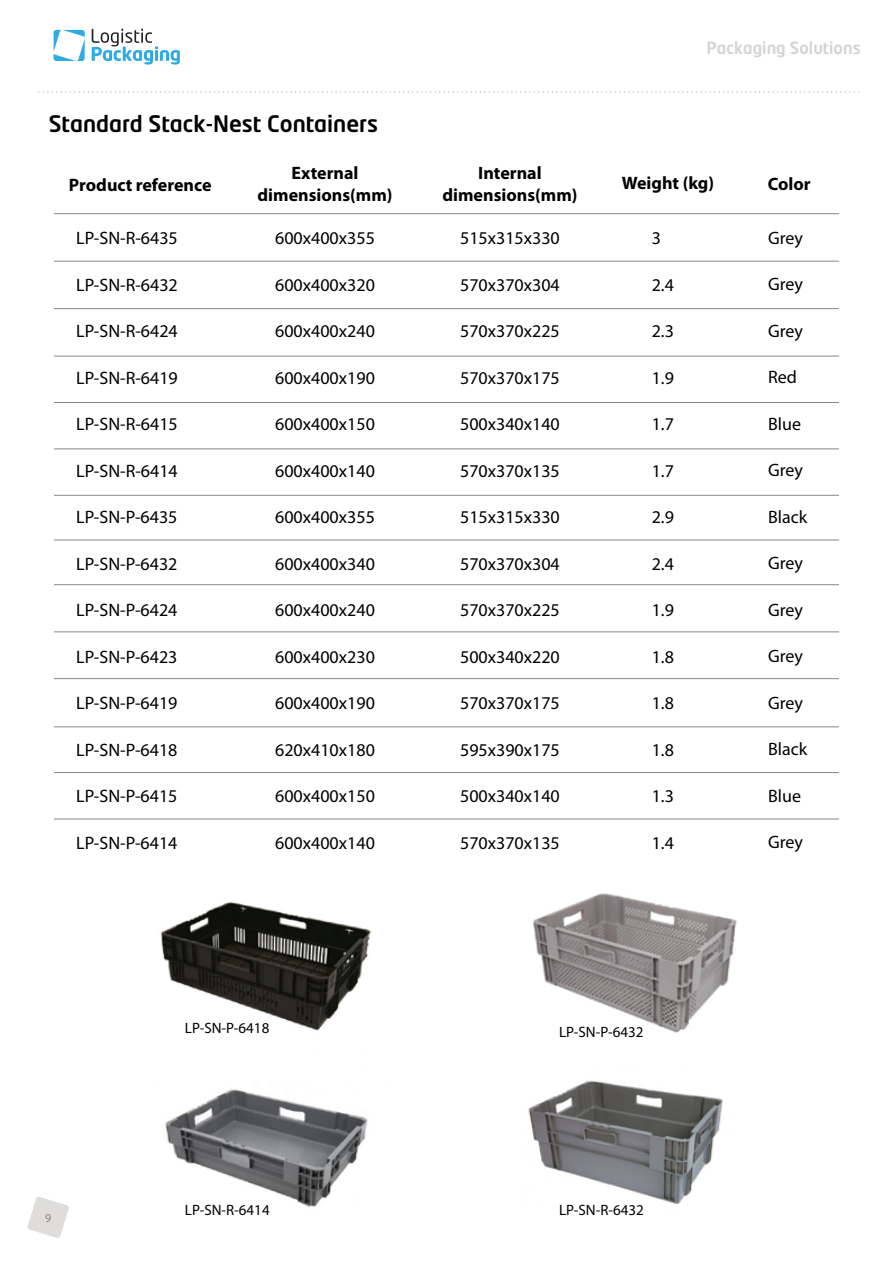
<style>
.page{position:relative;width:893px;height:1263px;background:#fff}
.page>*{position:absolute;margin:0;border:0;box-sizing:border-box;transform-origin:0 0}
.t1{font:500 22.5px "Neo Tech";color:#000}
.t2{font:18px "Myriad Pro";color:#000}
.t3{font:700 18px/21.6px "Myriad Pro";color:#000;text-align:center}
.t4{font:500 16.5px "Neo Tech";color:#d1d3d4}
.t5{font:15px "Myriad Pro";color:#000}
.t6{font:12px "Myriad Pro";color:#878787}
.s1{font-family:"Neo Sans"}
</style>
<div class="page">
<img style="left:528px;top:1080px;width:195px;height:124px">
<img style="left:165px;top:1089px;width:203px;height:118px">
<img style="left:533px;top:893px;width:204px;height:140px">
<svg style="left:28px;top:1197px;width:41px;height:41px"></svg>
<svg style="left:92px;top:29px;width:88px;height:36px"></svg>
<svg style="left:54px;top:30px;width:31px;height:31px"></svg>
<svg style="left:39px;top:91px;width:821px;height:2px"></svg>
<hr style="left:54px;top:213px;width:785px;height:1px;background:#878787">
<hr style="left:54px;top:261px;width:785px;height:1px;background:#878787">
<hr style="left:54px;top:402px;width:785px;height:1px;background:#878787">
<hr style="left:54px;top:448px;width:785px;height:1px;background:#878787">
<hr style="left:54px;top:495px;width:785px;height:1px;background:#878787">
<hr style="left:54px;top:540px;width:785px;height:1px;background:#878787">
<hr style="left:54px;top:584px;width:785px;height:1px;background:#878787">
<hr style="left:54px;top:631px;width:785px;height:1px;background:#878787">
<hr style="left:54px;top:678px;width:785px;height:1px;background:#878787">
<hr style="left:54px;top:726px;width:785px;height:1px;background:#878787">
<hr style="left:54px;top:772px;width:785px;height:1px;background:#878787">
<hr style="left:54px;top:819px;width:785px;height:1px;background:#878787">
<hr style="left:54px;top:308px;width:785px;height:1px;background:#878787">
<hr style="left:54px;top:356px;width:785px;height:1px;background:#878787">
<img style="left:160px;top:901px;width:211px;height:130px">
<p class="t1" style="left:49px;top:114px;width:331px">Standard Stack-<span class="s1">N</span>est Containers</p>
<p class="t4" style="left:707px;top:41px;width:156px">Packaging Solutions</p>
<p class="t3" style="left:69px;top:175px;width:144px">Product reference</p>
<p class="t2" style="left:76px;top:231px;width:103px">LP-SN-R-6435</p>
<p class="t2" style="left:76px;top:278px;width:103px">LP-SN-R-6432</p>
<p class="t2" style="left:76px;top:324px;width:103px">LP-SN-R-6424</p>
<p class="t2" style="left:76px;top:371px;width:103px">LP-SN-R-6419</p>
<p class="t2" style="left:76px;top:417px;width:103px">LP-SN-R-6415</p>
<p class="t2" style="left:76px;top:464px;width:103px">LP-SN-R-6414</p>
<p class="t2" style="left:76px;top:510px;width:103px">LP-SN-P-6435</p>
<p class="t2" style="left:76px;top:557px;width:103px">LP-SN-P-6432</p>
<p class="t2" style="left:76px;top:603px;width:103px">LP-SN-P-6424</p>
<p class="t2" style="left:76px;top:650px;width:103px">LP-SN-P-6423</p>
<p class="t2" style="left:76px;top:696px;width:103px">LP-SN-P-6419</p>
<p class="t2" style="left:76px;top:743px;width:103px">LP-SN-P-6418</p>
<p class="t2" style="left:76px;top:789px;width:103px">LP-SN-P-6415</p>
<p class="t2" style="left:76px;top:836px;width:103px">LP-SN-P-6414</p>
<p class="t3" style="left:258px;top:164px;width:136px">External dimensions(mm)</p>
<p class="t3" style="left:442px;top:164px;width:136px">Internal dimensions(mm)</p>
<p class="t3" style="left:622px;top:173px;width:94px">Weight (kg)</p>
<p class="t3" style="left:768px;top:175px;width:44px">Color</p>
<p class="t2" style="left:275px;top:231px;width:101px">600x400x355</p>
<p class="t2" style="left:275px;top:278px;width:101px">600x400x320</p>
<p class="t2" style="left:275px;top:324px;width:101px">600x400x240</p>
<p class="t2" style="left:275px;top:371px;width:101px">600x400x190</p>
<p class="t2" style="left:275px;top:417px;width:101px">600x400x150</p>
<p class="t2" style="left:275px;top:464px;width:101px">600x400x140</p>
<p class="t2" style="left:275px;top:510px;width:101px">600x400x355</p>
<p class="t2" style="left:275px;top:557px;width:101px">600x400x340</p>
<p class="t2" style="left:275px;top:603px;width:101px">600x400x240</p>
<p class="t2" style="left:275px;top:650px;width:101px">600x400x230</p>
<p class="t2" style="left:275px;top:696px;width:101px">600x400x190</p>
<p class="t2" style="left:275px;top:743px;width:101px">620x410x180</p>
<p class="t2" style="left:275px;top:789px;width:101px">600x400x150</p>
<p class="t2" style="left:275px;top:836px;width:101px">600x400x140</p>
<p class="t2" style="left:460px;top:231px;width:101px">515x315x330</p>
<p class="t2" style="left:460px;top:278px;width:101px">570x370x304</p>
<p class="t2" style="left:460px;top:324px;width:101px">570x370x225</p>
<p class="t2" style="left:460px;top:371px;width:101px">570x370x175</p>
<p class="t2" style="left:460px;top:417px;width:101px">500x340x140</p>
<p class="t2" style="left:460px;top:464px;width:101px">570x370x135</p>
<p class="t2" style="left:460px;top:510px;width:101px">515x315x330</p>
<p class="t2" style="left:460px;top:557px;width:101px">570x370x304</p>
<p class="t2" style="left:460px;top:603px;width:101px">570x370x225</p>
<p class="t2" style="left:460px;top:650px;width:101px">500x340x220</p>
<p class="t2" style="left:460px;top:696px;width:101px">570x370x175</p>
<p class="t2" style="left:460px;top:743px;width:101px">595x390x175</p>
<p class="t2" style="left:460px;top:789px;width:101px">500x340x140</p>
<p class="t2" style="left:460px;top:836px;width:101px">570x370x135</p>
<p class="t2" style="left:652px;top:231px;width:11px">3</p>
<p class="t2" style="left:652px;top:278px;width:24px">2.4</p>
<p class="t2" style="left:652px;top:324px;width:24px">2.3</p>
<p class="t2" style="left:652px;top:371px;width:24px">1.9</p>
<p class="t2" style="left:652px;top:417px;width:24px">1.7</p>
<p class="t2" style="left:652px;top:464px;width:24px">1.7</p>
<p class="t2" style="left:652px;top:510px;width:24px">2.9</p>
<p class="t2" style="left:652px;top:557px;width:24px">2.4</p>
<p class="t2" style="left:652px;top:603px;width:24px">1.9</p>
<p class="t2" style="left:652px;top:649px;width:24px">1.8</p>
<p class="t2" style="left:652px;top:696px;width:24px">1.8</p>
<p class="t2" style="left:652px;top:742px;width:24px">1.8</p>
<p class="t2" style="left:652px;top:789px;width:24px">1.3</p>
<p class="t2" style="left:652px;top:835px;width:24px">1.4</p>
<p class="t2" style="left:768px;top:231px;width:36px">Grey</p>
<p class="t2" style="left:768px;top:277px;width:36px">Grey</p>
<p class="t2" style="left:768px;top:324px;width:36px">Grey</p>
<p class="t2" style="left:768px;top:370px;width:30px">Red</p>
<p class="t2" style="left:768px;top:417px;width:34px">Blue</p>
<p class="t2" style="left:768px;top:463px;width:36px">Grey</p>
<p class="t2" style="left:768px;top:510px;width:41px">Black</p>
<p class="t2" style="left:768px;top:556px;width:36px">Grey</p>
<p class="t2" style="left:768px;top:603px;width:36px">Grey</p>
<p class="t2" style="left:768px;top:649px;width:36px">Grey</p>
<p class="t2" style="left:768px;top:696px;width:36px">Grey</p>
<p class="t2" style="left:768px;top:742px;width:41px">Black</p>
<p class="t2" style="left:768px;top:789px;width:34px">Blue</p>
<p class="t2" style="left:768px;top:835px;width:36px">Grey</p>
<p class="t6" style="left:45px;top:1213px;width:8px">9</p>
<p class="t5" style="left:185px;top:1022px;width:86px">LP-SN-P-6418</p>
<p class="t5" style="left:185px;top:1204px;width:86px">LP-SN-R-6414</p>
<p class="t5" style="left:559px;top:1026px;width:86px">LP-SN-P-6432</p>
<p class="t5" style="left:559px;top:1204px;width:86px">LP-SN-R-6432</p>
</div>
